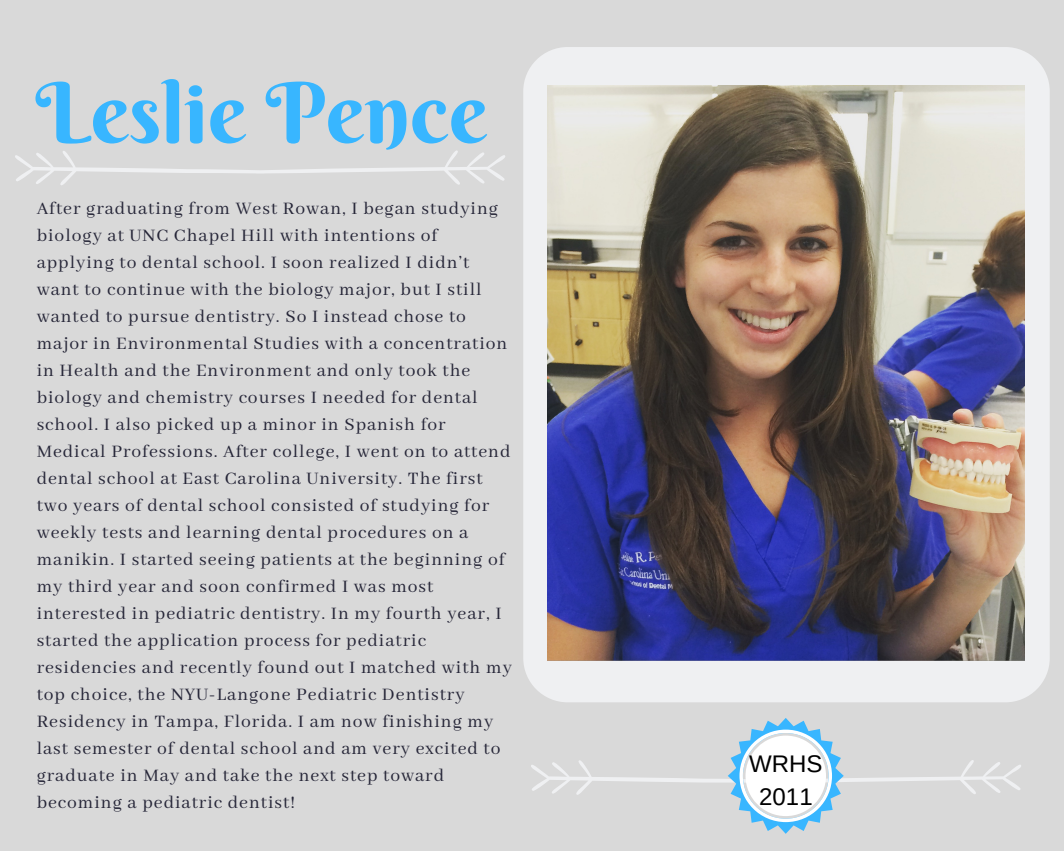
<style>
.page{position:relative;width:1064px;height:851px;background:#fff}
.page>*{position:absolute;margin:0;border:0;box-sizing:border-box;transform-origin:0 0}
.t1{font:84px "Berkshire Swash";color:#38b6ff}
.t2{font:24px "Arimo";color:#000}
.t3{font:19.5px/27px "Abhaya Libre";letter-spacing:.05em;color:#262638}
</style>
<div class="page">
<div style="left:0;top:0;width:1063px;height:850px;background:#d9d9d9"></div>
<div style="left:523px;top:47px;width:526px;height:655px;background:#eff0f2;border-radius:44px"></div>
<img style="left:547px;top:85px;width:476px;height:575px">
<svg style="left:15px;top:150px;width:490px;height:35px"></svg>
<svg style="left:531px;top:718px;width:490px;height:115px"></svg>
<div style="left:745px;top:735px;width:80px;height:81px;background:#fff;border-radius:50%"></div>
<p class="t1" style="left:35px;top:61px;width:453px">Leslie Pence</p>
<p class="t3" style="left:37px;top:196px;width:476px">After graduating from West Rowan, I began studying biology at UNC Chapel Hill with intentions of applying to dental school. I soon realized I didn’t want to continue with the biology major, but I still wanted to pursue dentistry. So I instead chose to major in Environmental Studies with a concentration in Health and the Environment and only took the biology and chemistry courses I needed for dental school. I also picked up a minor in Spanish for Medical Professions. After college, I went on to attend dental school at East Carolina University. The first two years of dental school consisted of studying for weekly tests and learning dental procedures on a manikin. I started seeing patients at the beginning of my third year and soon confirmed I was most interested in pediatric dentistry. In my fourth year, I started the application process for pediatric residencies and recently found out I matched with my top choice, the NYU-Langone Pediatric Dentistry Residency in Tampa, Florida. I am now finishing my last semester of dental school and am very excited to graduate in May and take the next step toward becoming a pediatric dentist!</p>
<p class="t2" style="left:749px;top:750px;width:75px">WRHS</p>
<p class="t2" style="left:759px;top:782px;width:55px">2011</p>
</div>
